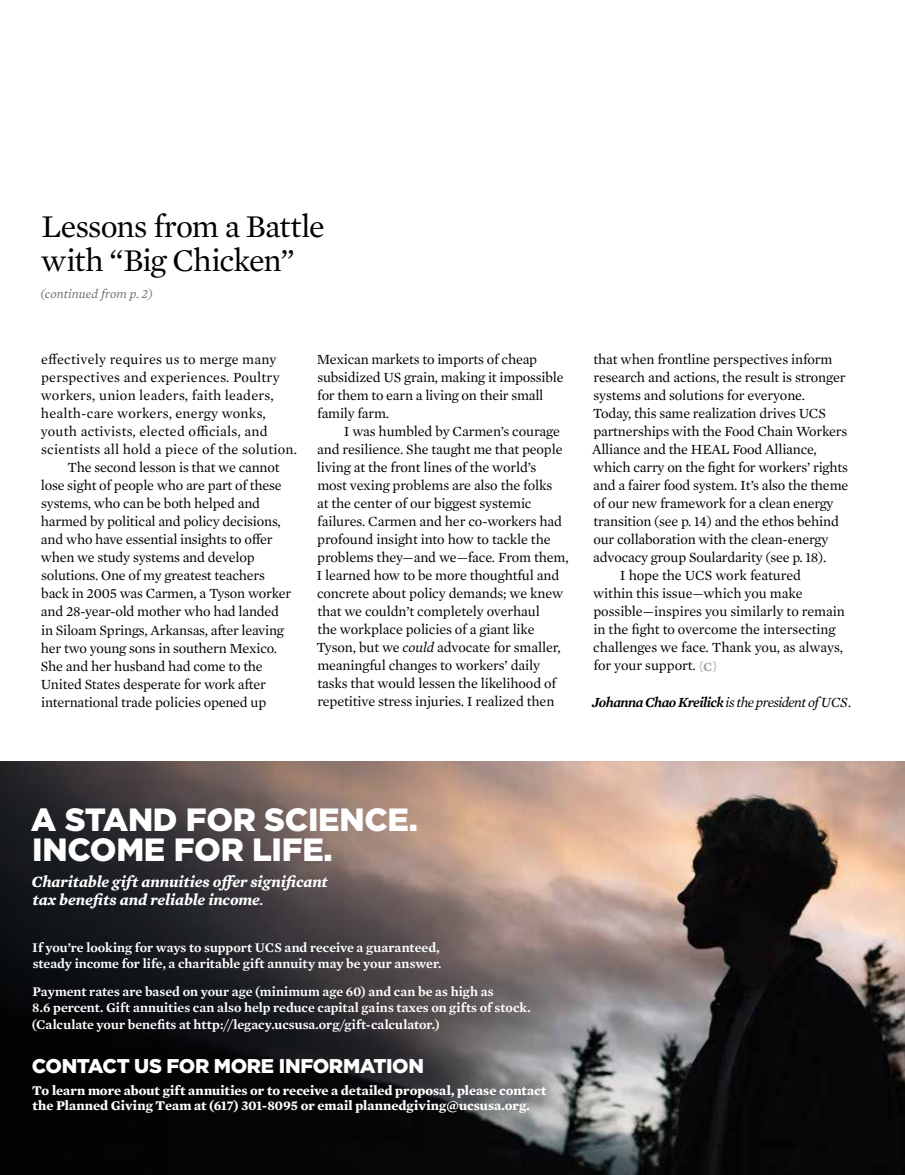
<style>
.page{position:relative;width:905px;height:1175px;background:#fff}
.page>*{position:absolute;margin:0;border:0;box-sizing:border-box;transform-origin:0 0}
.t1{font:32.25px/33.8px "Mercury Text G1";letter-spacing:-.035em;color:#000}
.t2{font:900 32.1px/29.8px "Gotham";letter-spacing:-.01em;color:#fff}
.t3{font:900 19.8px "Gotham";letter-spacing:-.015em;color:#fff}
.t4{font:italic 700 16.05px/18.6px "Mercury Text G1";letter-spacing:-.005em;color:#fff}
.t5{font:14.25px/18px "Mercury Text G1";letter-spacing:-.015em;color:#000}
.t6{font:italic 14.25px "Mercury Text G1";letter-spacing:-.04em;color:#000}
.t7{font:700 13.65px/15px "Mercury Text G1";color:#fff}
.t8{font:600 13.5px/16.5px "Mercury Text G1";color:#fff}
.t9{font:italic 12.75px "Mercury Text G1";letter-spacing:.005em;color:#6d6e71}
.s1{font-style:italic}
.s2{font-size:12px;color:#a7a9ac}
.s3{font-weight:700;font-size:12.75px;color:#a7a9ac}
.s4{font-weight:600}
.s5{font-size:12.6px}
</style>
<div class="page">
<img style="left:566px;top:761px;width:338px;height:413px">
<svg style="left:0;top:761px;width:566px;height:413px;background:#413b3a"></svg>
<h1 class="t1" style="left:41px;top:207px;width:285px">Lessons from a Battle with “Big Chicken”</h1>
<p class="t9" style="left:40px;top:285px;width:114px">(continued from p. 2)</p>
<p class="t5" style="left:41px;top:350px;width:237px">effectively requires us to merge many</p>
<p class="t5" style="left:41px;top:368px;width:240px">perspectives and experiences. Poultry</p>
<p class="t5" style="left:41px;top:386px;width:234px">workers, union leaders, faith leaders,</p>
<p class="t5" style="left:41px;top:404px;width:226px">health-care workers, energy wonks,</p>
<p class="t5" style="left:41px;top:422px;width:228px">youth activists, elected officials, and</p>
<p class="t5" style="left:41px;top:440px;width:257px">scientists all hold a piece of the solution.</p>
<p class="t5" style="left:67px;top:458px;width:213px">The second lesson is that we cannot</p>
<p class="t5" style="left:41px;top:476px;width:242px">lose sight of people who are part of these</p>
<p class="t5" style="left:41px;top:494px;width:220px">systems, who can be both helped and</p>
<p class="t5" style="left:41px;top:512px;width:241px">harmed by political and policy decisions,</p>
<p class="t5" style="left:41px;top:530px;width:233px">and who have essential insights to offer</p>
<p class="t5" style="left:41px;top:548px;width:215px">when we study systems and develop</p>
<p class="t5" style="left:41px;top:566px;width:225px">solutions. One of my greatest teachers</p>
<p class="t5" style="left:41px;top:584px;width:251px">back in 2005 was Carmen, a Tyson worker</p>
<p class="t5" style="left:41px;top:602px;width:240px">and 28-year-old mother who had landed</p>
<p class="t5" style="left:41px;top:620px;width:245px">in Siloam Springs, Arkansas, after leaving</p>
<p class="t5" style="left:41px;top:638px;width:238px">her two young sons in southern Mexico.</p>
<p class="t5" style="left:41px;top:656px;width:223px">She and her husband had come to the</p>
<p class="t5" style="left:41px;top:674px;width:227px">United States desperate for work after</p>
<p class="t5" style="left:41px;top:692px;width:227px">international trade policies opened up</p>
<p class="t5" style="left:317px;top:350px;width:248px">Mexican markets to imports of cheap subsidized US grain, making it impossible for them to earn a living on their small family farm.</p>
<p class="t5" style="left:316px;top:422px;width:254px;text-indent:27px">I was humbled by Carmen’s courage and resilience. She taught me that people living at the front lines of the world’s most vexing problems are also the folks<br>at the center of our biggest systemic failures. Carmen and her co-workers had profound insight into how to tackle the problems they—and we—face. From them, I learned how to be more thoughtful and concrete about policy demands; we knew that we couldn’t completely overhaul<br>the workplace policies of a giant like Tyson, but we <span class="s1">could</span> advocate for smaller, meaningful changes to workers’ daily tasks that would lessen the likelihood of repetitive stress injuries. I realized then</p>
<p class="t5" style="left:593px;top:350px;width:240px">that when frontline perspectives inform</p>
<p class="t5" style="left:593px;top:368px;width:254px">research and actions, the result is stronger</p>
<p class="t5" style="left:593px;top:386px;width:213px">systems and solutions for everyone.</p>
<p class="t5" style="left:592px;top:404px;width:235px">Today, this same realization drives UCS</p>
<p class="t5" style="left:593px;top:422px;width:255px">partnerships with the Food Chain Workers</p>
<p class="t5" style="left:592px;top:440px;width:226px">Alliance and the HEAL Food Alliance,</p>
<p class="t5" style="left:593px;top:458px;width:256px">which carry on the fight for workers’ rights</p>
<p class="t5" style="left:593px;top:476px;width:256px">and a fairer food system. It’s also the theme</p>
<p class="t5" style="left:593px;top:494px;width:242px">of our new framework for a clean energy</p>
<p class="t5" style="left:593px;top:512px;width:247px">transition (see p. 14) and the ethos behind</p>
<p class="t5" style="left:593px;top:530px;width:236px">our collaboration with the clean-energy</p>
<p class="t5" style="left:593px;top:548px;width:235px">advocacy group Soulardarity (see p. 18).</p>
<p class="t5" style="left:620px;top:566px;width:183px">I hope the UCS work featured</p>
<p class="t5" style="left:593px;top:584px;width:211px">within this issue—which you make</p>
<p class="t5" style="left:593px;top:602px;width:253px">possible—inspires you similarly to remain</p>
<p class="t5" style="left:593px;top:620px;width:244px">in the fight to overcome the intersecting</p>
<p class="t5" style="left:593px;top:638px;width:251px">challenges we face. Thank you, as always,</p>
<p class="t5" style="left:593px;top:656px;width:125px">for your support. <span class="s2">{</span><span class="s3">C</span><span class="s2">}</span></p>
<p class="t6" style="left:592px;top:691px;width:260px"><span class="s4">Johanna Chao Kreilick</span> is the president of UCS.</p>
<h2 class="t2" style="left:31px;top:804px;width:388px">A STAND FOR SCIENCE.<br>INCOME FOR LIFE.</h2>
<p class="t4" style="left:32px;top:871px;width:298px">Charitable gift annuities offer significant tax benefits and reliable income<span class="s5">.</span></p>
<p class="t8" style="left:32px;top:938px;width:411px">If you’re looking for ways to support UCS and receive a guaranteed, steady income for life, a charitable gift annuity may be your answer.</p>
<p class="t8" style="left:32px;top:982px;width:500px">Payment rates are based on your age (minimum age 60) and can be as high as<br>8.6 percent. Gift annuities can also help reduce capital gains taxes on gifts of stock. (Calculate your benefits at http://legacy.ucsusa.org/gift-calculator.)</p>
<h3 class="t3" style="left:32px;top:1052px;width:393px">CONTACT US FOR MORE INFORMATION</h3>
<p class="t7" style="left:32px;top:1082px;width:516px">To learn more about gift annuities or to receive a detailed proposal, please contact the Planned Giving Team at (617) 301-8095 or email plannedgiving@ucsusa.org<span class="s1">.</span></p>
</div>
